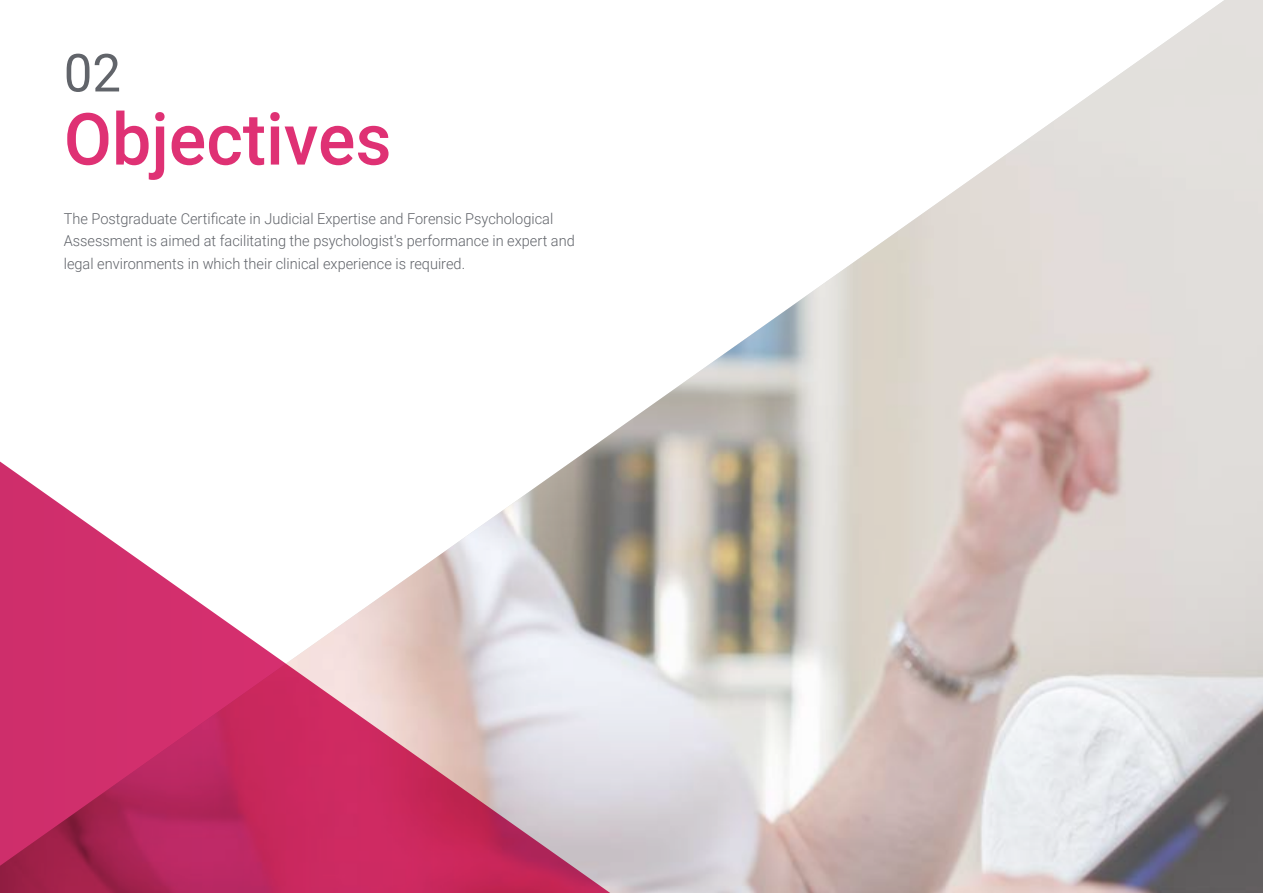
<style>
.page{position:relative;width:1263px;height:893px;background:#fff}
.page>*{position:absolute;margin:0;border:0;box-sizing:border-box;transform-origin:0 0}
.t1{font:500 72px "Roboto";color:#df3174}
.t2{font:52.5px "Roboto";color:#61646a}
.t3{font:300 15px/22.5px "Roboto";color:#61646a}
</style>
<div class="page">
<img style="left:594px;top:0;width:669px;height:893px">
<svg style="left:0;top:446px;width:640px;height:447px"></svg>
<h2 class="t2" style="left:64px;top:36px;width:59px">02</h2>
<h1 class="t1" style="left:64px;top:89px;width:329px">Objectives</h1>
<p class="t3" style="left:64px;top:207px;width:512px">The Postgraduate Certificate in Judicial Expertise and Forensic Psychological<br>Assessment is aimed at facilitating the psychologist's performance in expert and legal environments in which their clinical experience is required.</p>
</div>
